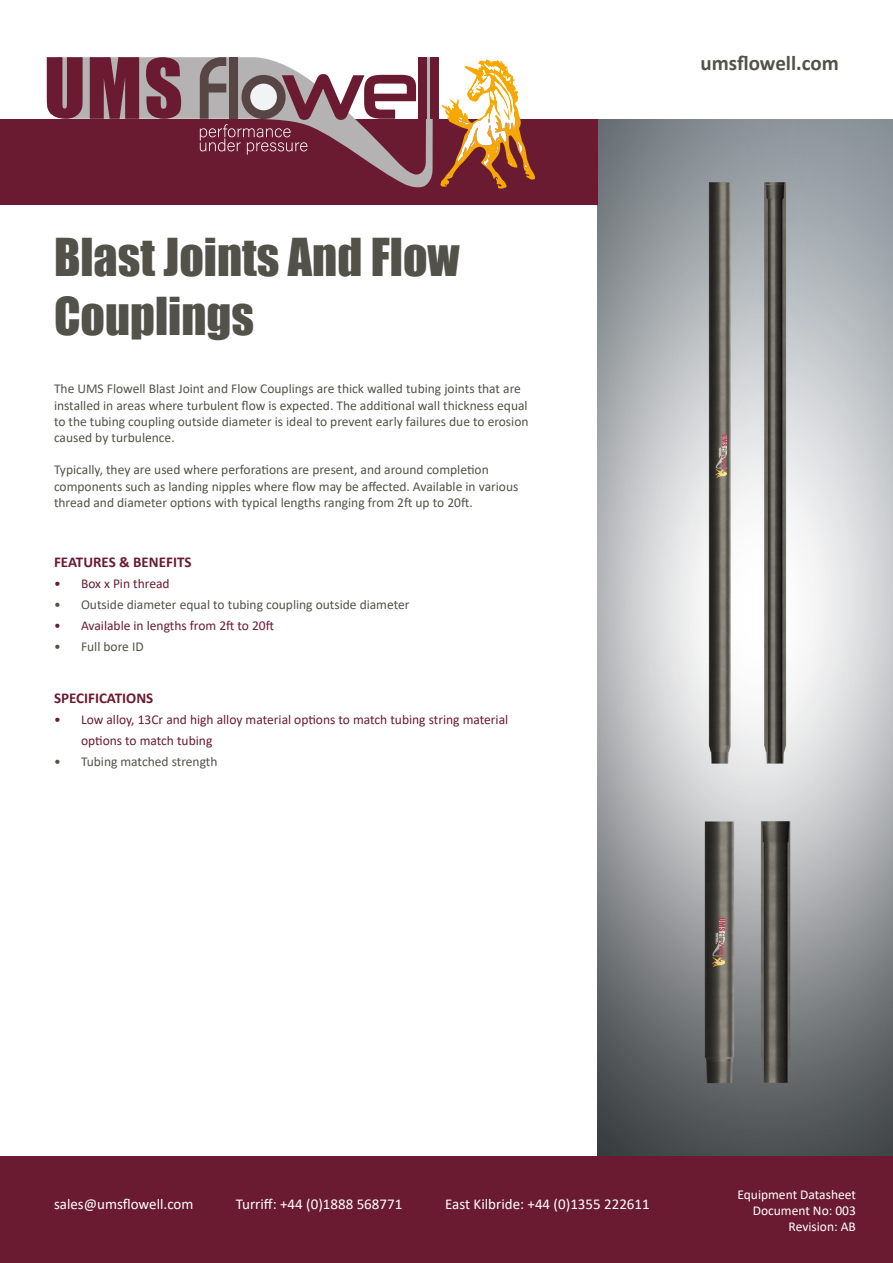
<style>
.page{position:relative;width:893px;height:1263px;background:#fff}
.page>*{position:absolute;margin:0;border:0;box-sizing:border-box;transform-origin:0 0}
.t1{font:48px "Impact";color:#53524a}
.t2{font:700 21px "Calibri";color:#53524a}
.t3{font:15px "Calibri";color:#fff}
.t4{font:700 15px "Calibri";color:#6b1b31}
.t5{font:13.5px/16.2px "Calibri";color:#53524a;text-align:justify}
.t6{font:13.5px/21px "Calibri";color:#6b1b31}
.t7{font:13.5px "Calibri";color:#fff}
</style>
<div class="page">
<img style="left:597px;top:119px;width:296px;height:1037px">
<div style="left:0;top:119px;width:597px;height:86px;background:#6b1b31"></div>
<div style="left:0;top:1156px;width:893px;height:107px;background:#6b1b31"></div>
<svg style="left:83px;top:57px;width:350px;height:131px"></svg>
<div style="left:430px;top:57px;width:9px;height:62px;background:#6b1b31"></div>
<div style="left:419px;top:57px;width:8px;height:62px;background:#6b1b31"></div>
<svg style="left:440px;top:60px;width:95px;height:129px"></svg>
<svg style="left:47px;top:57px;width:36px;height:62px;background:#793648"></svg>
<svg style="left:90px;top:57px;width:49px;height:62px;background:#742d40"></svg>
<svg style="left:146px;top:57px;width:35px;height:62px;background:#7f4555"></svg>
<svg style="left:200px;top:57px;width:216px;height:98px"></svg>
<p class="t1" style="left:54px;top:220px;width:407px">Blast Joints And Flow</p>
<p class="t1" style="left:54px;top:278px;width:202px">Couplings</p>
<p class="t5" style="left:54px;top:380px;width:468px">The UMS Flowell Blast Joint and Flow Couplings are thick walled tubing joints that are</p>
<p class="t5" style="left:54px;top:397px;width:476px">installed in areas where turbulent flow is expected. The additional wall thickness equal to the tubing coupling outside diameter is ideal to prevent early failures due to erosion caused by turbulence.</p>
<p class="t5" style="left:54px;top:461px;width:466px;text-align:left">Typically, they are used where perforations are present, and around completion components such as landing nipples where flow may be affected. Available in various thread and diameter options with typical lengths ranging from 2ft up to 20ft.</p>
<p class="t4" style="left:54px;top:551px;width:139px">FEATURES &amp; BENEFITS</p>
<p class="t6" style="left:54px;top:573px;width:117px">• Box x Pin thread</p>
<p class="t5" style="left:54px;top:596px;width:357px">• Outside diameter equal to tubing coupling outside diameter</p>
<p class="t6" style="left:54px;top:615px;width:222px">• Available in lengths from 2ft to 20ft</p>
<p class="t5" style="left:54px;top:638px;width:91px">• Full bore ID</p>
<p class="t4" style="left:54px;top:688px;width:101px">SPECIFICATIONS</p>
<p class="t6" style="left:81px;top:709px;width:429px;text-indent:-27px">• Low alloy, 13Cr and high alloy material options to match tubing string material options to match tubing</p>
<p class="t5" style="left:54px;top:753px;width:165px">• Tubing matched strength</p>
<p class="t2" style="left:700px;top:48px;width:140px">umsflowell.com</p>
<p class="t3" style="left:54px;top:1194px;width:141px">sales@umsflowell.com</p>
<p class="t3" style="left:236px;top:1194px;width:168px">Turriff: +44 (0)1888 568771</p>
<p class="t3" style="left:445px;top:1194px;width:206px">East Kilbride: +44 (0)1355 222611</p>
<p class="t7" style="left:737px;top:1185px;width:120px">Equipment Datasheet</p>
<p class="t7" style="left:753px;top:1201px;width:105px">Document No: 003</p>
<p class="t7" style="left:789px;top:1217px;width:69px">Revision: AB</p>
</div>
